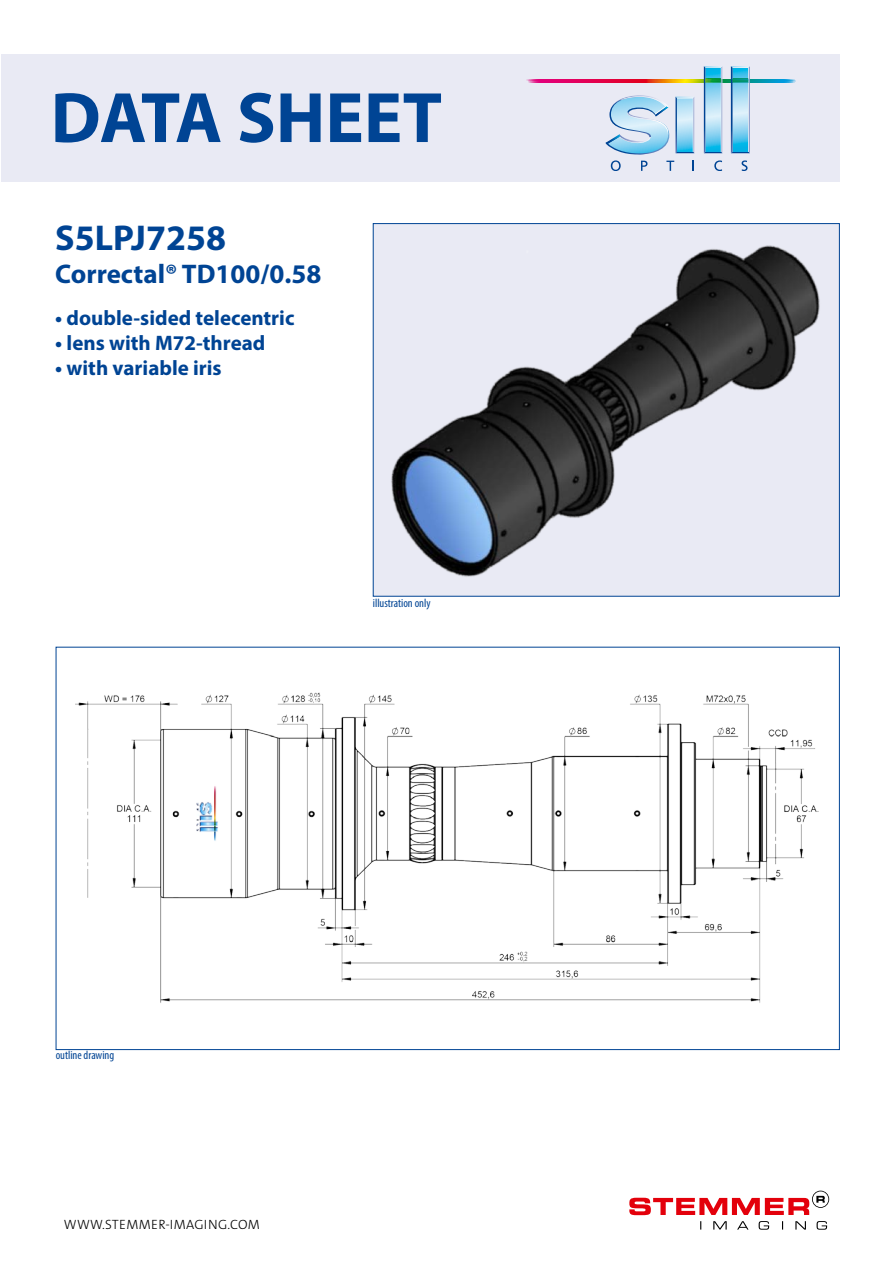
<style>
.page{position:relative;width:893px;height:1263px;background:#fff}
.page>*{position:absolute;margin:0;border:0;box-sizing:border-box;transform-origin:0 0}
.t1{font:700 72px "Myriad Pro";color:#004494}
.t2{font:700 36px "Myriad Pro";color:#004494}
.t3{font:700 27px "Myriad Pro";color:#004494}
.t4{font:700 21px "Myriad Pro";color:#004494}
.t5{font:13.5px "The Sans LP3 Lig";letter-spacing:.025em;color:#000}
.t6{font:condensed 12px "Myriad Pro";color:#004494}
</style>
<div class="page">
<div style="left:1px;top:54px;width:839px;height:128px;background:#e9eaf4"></div>
<div style="left:373px;top:224px;width:466px;height:372px;background:#e9eaf4"></div>
<img style="left:391px;top:245px;width:429px;height:332px">
<img style="left:76px;top:692px;width:743px;height:311px">
<svg style="left:527px;top:79px;width:262px;height:1px"></svg>
<hr style="left:527px;top:81px;width:268px;height:1px;background:#a8d4ed">
<svg style="left:528px;top:82px;width:266px;height:1px"></svg>
<svg style="left:527px;top:81px;width:266px;height:1px"></svg>
<svg style="left:526px;top:80px;width:269px;height:1px"></svg>
<svg style="left:611px;top:160px;width:10px;height:11px"></svg>
<svg style="left:641px;top:161px;width:6px;height:10px"></svg>
<svg style="left:666px;top:161px;width:8px;height:10px"></svg>
<svg style="left:714px;top:160px;width:8px;height:11px"></svg>
<svg style="left:742px;top:160px;width:5px;height:11px"></svg>
<svg style="left:605px;top:66px;width:145px;height:88px"></svg>
<svg style="left:629px;top:1190px;width:200px;height:40px"></svg>
<h1 class="t1" style="left:51px;top:71px;width:393px">DATA SHEET</h1>
<h2 class="t2" style="left:55px;top:215px;width:172px">S5LPJ7258</h2>
<p class="t3" style="left:55px;top:256px;width:268px">Correctal® TD100/0.58</p>
<p class="t4" style="left:55px;top:304px;width:241px">• double-sided telecentric</p>
<p class="t4" style="left:55px;top:329px;width:212px">• lens with M72-thread</p>
<p class="t4" style="left:55px;top:354px;width:168px">• with variable iris</p>
<p class="t6" style="left:373px;top:595px;width:59px">illustration only</p>
<p class="t6" style="left:56px;top:1048px;width:60px">outline drawing</p>
<p class="t5" style="left:64px;top:1215px;width:197px">WWW.STEMMER-IMAGING.COM</p>
</div>
